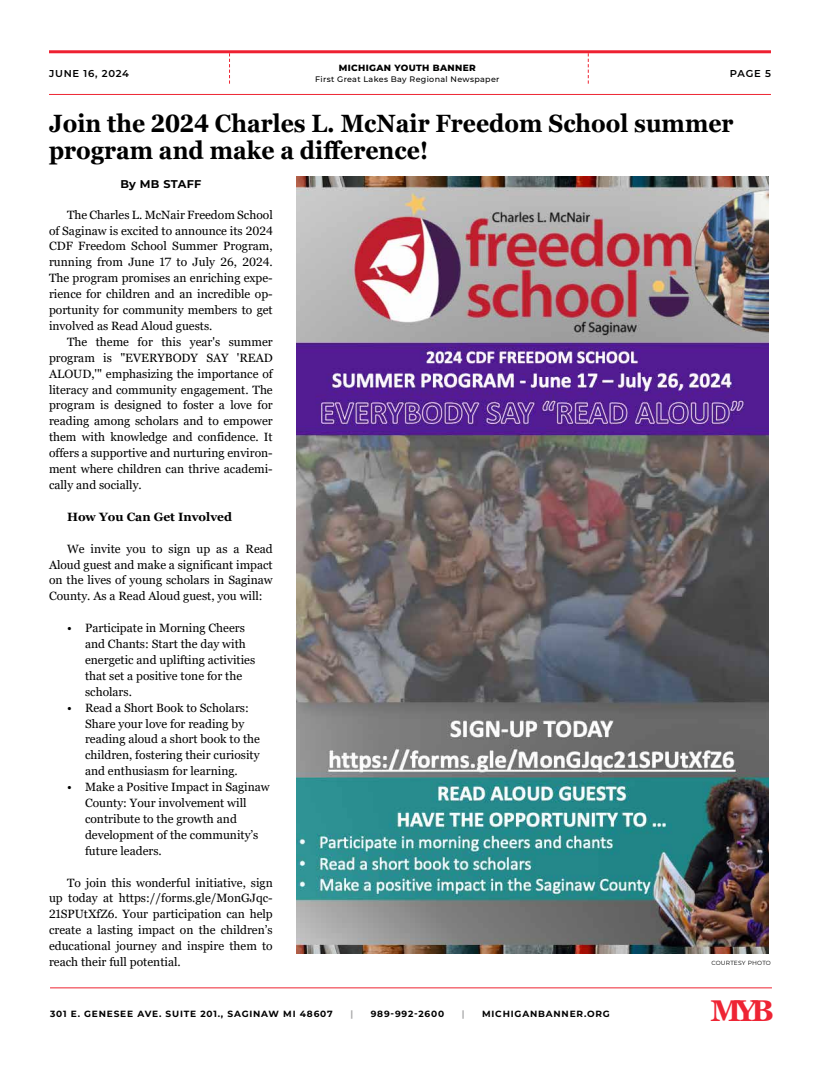
<style>
.page{position:relative;width:820px;height:1078px;background:#fff}
.page>*{position:absolute;margin:0;border:0;box-sizing:border-box;transform-origin:0 0}
.t1{font:700 30px "Georgia";color:#ee2434}
.t2{font:700 25px/27px "Georgia";color:#000;scale:.92 1}
.t3{font:12px/15.9px "Georgia";color:#000101;text-align:justify}
.t4{font:700 12px "Georgia";color:#000101}
.t5{font:700 11.2px "Montserrat";letter-spacing:.03em;color:#000}
.t6{font:600 10px "Montserrat";letter-spacing:.075em;color:#000101}
.t7{font:700 9px "Montserrat";letter-spacing:.09em;color:#000}
.t8{font:800 9px "Montserrat";letter-spacing:.04em;color:#000101}
.t9{font:700 9px "Montserrat";color:#aaaaab}
.t10{font:500 8px "Montserrat";letter-spacing:.04em;color:#000101}
.t11{font:6px "Montserrat";letter-spacing:.02em;color:#000101}
</style>
<div class="page">
<hr style="left:49px;top:50px;width:721px;height:3px;background:#ee2031">
<hr style="left:49px;top:94px;width:721px;height:1px;background:#ee2532">
<svg style="left:587px;top:53px;width:1px;height:31px"></svg>
<svg style="left:229px;top:53px;width:1px;height:31px"></svg>
<hr style="left:50px;top:987px;width:721px;height:1px;background:#ee2532">
<img style="left:297px;top:177px;width:471px;height:776px">
<p class="t8" style="left:339px;top:61px;width:139px">MICHIGAN YOUTH BANNER</p>
<p class="t10" style="left:315px;top:73px;width:186px">First Great Lakes Bay Regional Newspaper</p>
<p class="t6" style="left:49px;top:66px;width:82px">JUNE 16, 2024</p>
<p class="t6" style="left:729px;top:66px;width:42px">PAGE 5</p>
<h2 class="t2" style="left:49px;top:110px;width:745px">Join the 2024 Charles L. McNair Freedom School summer program and make a difference!</h2>
<p class="t5" style="left:120px;top:176px;width:83px">By MB STAFF</p>
<p class="t3" style="left:49px;top:207px;width:225px;text-indent:18px">The Charles L. McNair Freedom School of Saginaw is excited to announce its 2024<br>CDF Freedom School Summer Program, running from June 17 to July 26, 2024.<br>The program promises an enriching expe&shy;rience for children and an incredible op&shy;portunity for community members to get involved as Read Aloud guests.</p>
<p class="t3" style="left:49px;top:334px;width:225px;text-indent:18px">The theme for this year's summer program is "EVERYBODY SAY 'READ ALOUD,'" emphasizing the importance of literacy and community engagement. The program is designed to foster a love for reading among scholars and to empower them with knowledge and confidence. It offers a supportive and nurturing environ&shy;ment where children can thrive academi&shy;cally and socially.</p>
<p class="t4" style="left:67px;top:509px;width:166px">How You Can Get Involved</p>
<p class="t3" style="left:49px;top:540px;width:225px;text-indent:18px">We invite you to sign up as a Read Aloud guest and make a significant impact on the lives of young scholars in Saginaw County. As a Read Aloud guest, you will:</p>
<p class="t3" style="left:85px;top:620px;width:172px;text-align:left;text-indent:-18px">• Participate in Morning Cheers and Chants: Start the day with energetic and uplifting activities that set a positive tone for the scholars.</p>
<p class="t3" style="left:85px;top:699px;width:176px;text-align:left;text-indent:-18px">• Read a Short Book to Scholars:<br>Share your love for reading by reading aloud a short book to the children, fostering their curiosity and enthusiasm for learning.</p>
<p class="t3" style="left:85px;top:779px;width:186px;text-align:left;text-indent:-18px">• Make a Positive Impact in Saginaw<br>County: Your involvement will contribute to the growth and development of the community’s future leaders.</p>
<p class="t3" style="left:49px;top:874px;width:225px;text-indent:18px">To join this wonderful initiative, sign up today at https://forms.gle/MonGJqc-21SPUtXfZ6. Your participation can help create a lasting impact on the children’s educational journey and inspire them to reach their full potential.</p>
<p class="t11" style="left:711px;top:958px;width:61px">COURTESY PHOTO</p>
<p class="t7" style="left:50px;top:1006px;width:284px">301 E. GENESEE AVE. SUITE 201., SAGINAW MI 48607</p>
<p class="t9" style="left:350px;top:1006px;width:4px">|</p>
<p class="t7" style="left:370px;top:1006px;width:75px">989-992-2600</p>
<p class="t9" style="left:461px;top:1006px;width:4px">|</p>
<p class="t7" style="left:482px;top:1006px;width:129px">MICHIGANBANNER.ORG</p>
<h1 class="t1" style="left:710px;top:991px;width:65px">MYB</h1>
</div>
